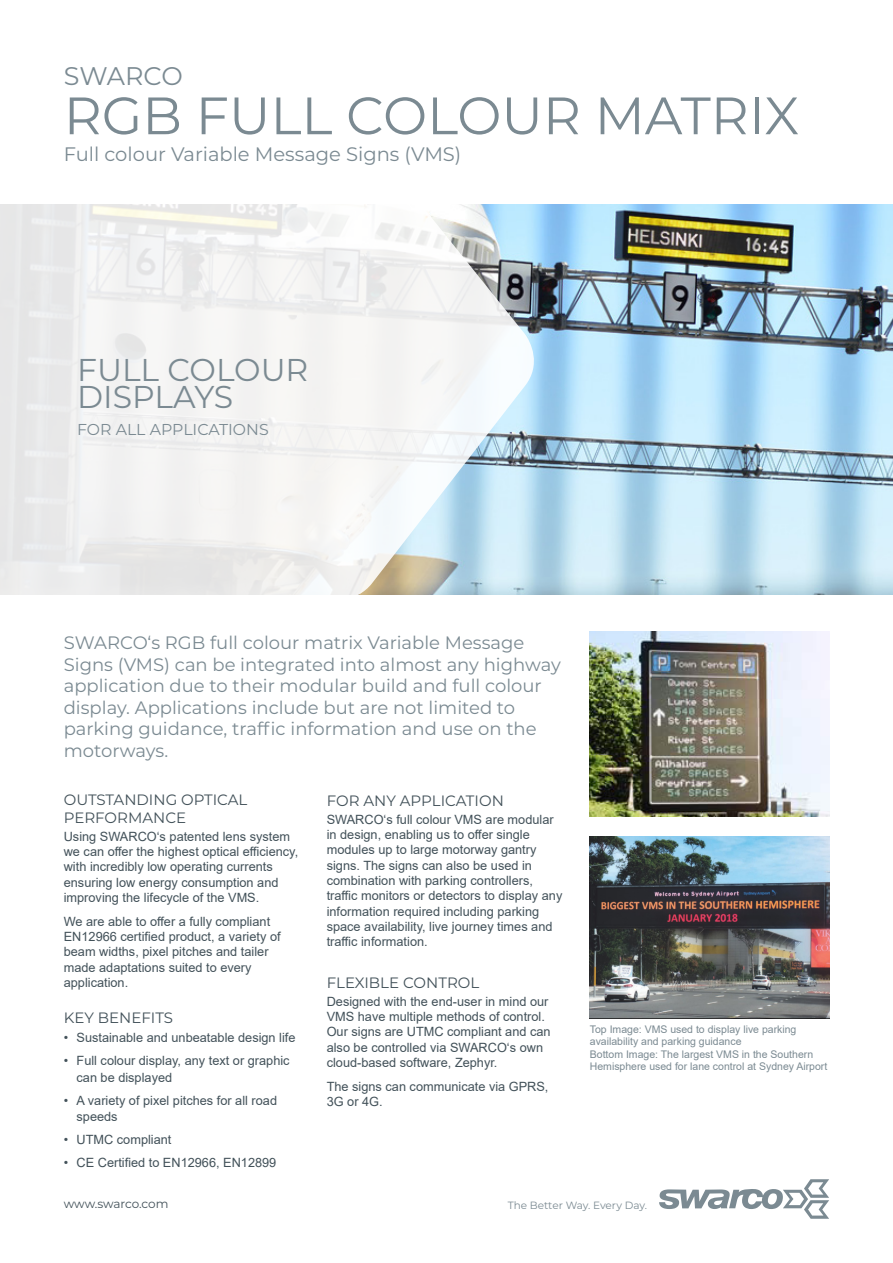
<style>
.page{position:relative;width:893px;height:1263px;background:#fff}
.page>*{position:absolute;margin:0;border:0;box-sizing:border-box;transform-origin:0 0}
.t1{font:52.5px "Montserrat";color:#7b8a92}
.t2{font:31.5px "Montserrat";color:#7b8a92}
.t3{font:25.5px "Montserrat";color:#7b8a92}
.t4{font:19.5px "Montserrat";color:#7b8a92}
.t5{font:18px/21.6px "Montserrat";color:#7b8a92}
.t6{font:15.75px "Montserrat";color:#7b8a92}
.t7{font:15px/18px "Montserrat";color:#425159}
.t8{font:12.75px/15.3px "Arial";color:#425159}
.t9{font:12px "Montserrat";letter-spacing:-.01em;color:#425159}
.t10{font:10.5px/12.6px "Arial";color:#7b8a92}
.t11{font:10.5px "Montserrat";color:#7b8a92}
</style>
<div class="page">
<img style="left:590px;top:837px;width:239px;height:181px">
<img style="left:590px;top:631px;width:239px;height:185px">
<img style="left:542px;top:205px;width:351px;height:389px">
<svg style="left:0;top:204px;width:542px;height:391px;fill:#f2f1f1"></svg>
<svg style="left:659px;top:1179px;width:170px;height:40px"></svg>
<p class="t3" style="left:64px;top:58px;width:121px">SWARCO</p>
<p class="t1" style="left:64px;top:80px;width:737px">RGB FULL COLOUR MATRIX</p>
<p class="t4" style="left:64px;top:141px;width:399px">Full colour Variable Message Signs (VMS)</p>
<p class="t2" style="left:77px;top:348px;width:233px">FULL COLOUR</p>
<p class="t2" style="left:77px;top:375px;width:158px">DISPLAYS</p>
<p class="t6" style="left:77px;top:419px;width:193px">FOR ALL APPLICATIONS</p>
<p class="t5" style="left:64px;top:631px;width:499px">SWARCO‘s RGB full colour matrix Variable Message Signs (VMS) can be integrated into almost any highway application due to their modular build and full colour display. Applications include but are not limited to parking guidance, traffic information and use on the motorways.</p>
<p class="t7" style="left:327px;top:791px;width:179px">FOR ANY APPLICATION</p>
<p class="t8" style="left:327px;top:811px;width:237px">SWARCO‘s full colour VMS are modular in design, enabling us to offer single modules up to large motorway gantry signs. The signs can also be used in combination with parking controllers, traffic monitors or detectors to display any information required including parking space availability, live journey times and traffic information.</p>
<p class="t7" style="left:327px;top:973px;width:154px">FLEXIBLE CONTROL</p>
<p class="t8" style="left:327px;top:993px;width:225px">Designed with the end-user in mind our VMS have multiple methods of control.<br>Our signs are UTMC compliant and can also be controlled via SWARCO‘s own cloud-based software, Zephyr.</p>
<p class="t8" style="left:327px;top:1078px;width:223px">The signs can communicate via GPRS,<br>3G or 4G.</p>
<p class="t7" style="left:64px;top:790px;width:185px">OUTSTANDING OPTICAL<br>PERFORMANCE</p>
<p class="t8" style="left:64px;top:828px;width:236px">Using SWARCO‘s patented lens system we can offer the highest optical efficiency, with incredibly low operating currents ensuring low energy consumption and improving the lifecycle of the VMS.</p>
<p class="t8" style="left:64px;top:913px;width:218px">We are able to offer a fully compliant<br>EN12966 certified product, a variety of beam widths, pixel pitches and tailer made adaptations suited to every application.</p>
<p class="t7" style="left:64px;top:1008px;width:111px">KEY BENEFITS</p>
<p class="t8" style="left:64px;top:1030px;width:233px">• Sustainable and unbeatable design life</p>
<p class="t8" style="left:77px;top:1052px;width:215px;line-height:16.5px;text-indent:-13px">• Full colour display, any text or graphic can be displayed</p>
<p class="t8" style="left:77px;top:1092px;width:202px;line-height:16.5px;text-indent:-13px">• A variety of pixel pitches for all road speeds</p>
<p class="t8" style="left:64px;top:1132px;width:109px">• UTMC compliant</p>
<p class="t8" style="left:64px;top:1154px;width:214px">• CE Certified to EN12966, EN12899</p>
<p class="t10" style="left:590px;top:1022px;width:208px">Top Image: VMS used to display live parking availability and parking guidance</p>
<p class="t10" style="left:590px;top:1048px;width:239px">Bottom Image: The largest VMS in the Southern<br>Hemisphere used for lane control at Sydney Airport</p>
<p class="t9" style="left:64px;top:1195px;width:106px">www.swarco.com</p>
<p class="t11" style="left:508px;top:1198px;width:141px">The Better Way. Every Day.</p>
</div>
